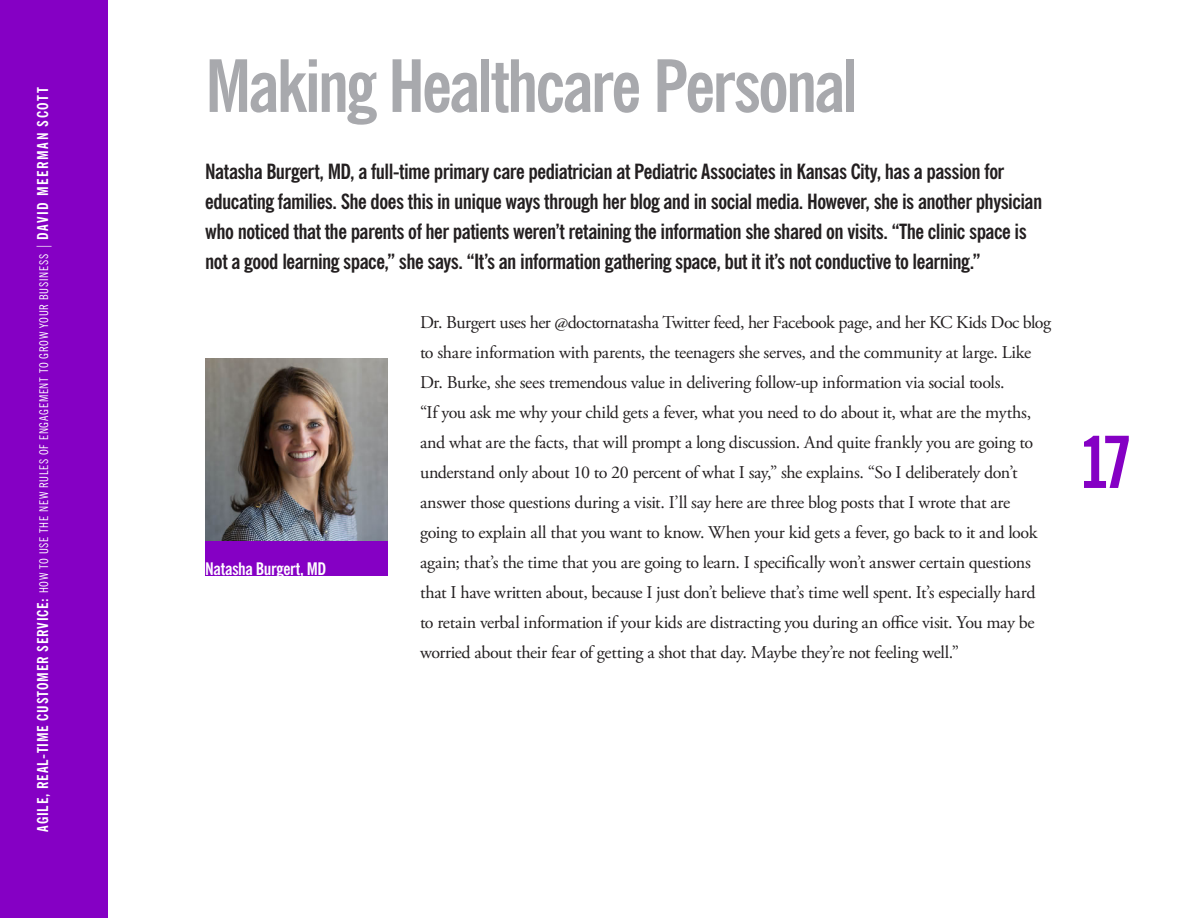
<style>
.page{position:relative;width:1188px;height:918px;background:#fff}
.page>*{position:absolute;margin:0;border:0;box-sizing:border-box;transform-origin:0 0}
.t1{font:700 condensed 72px "News Gothic BT";letter-spacing:-.04em;color:#a8a9ad}
.t2{font:700 condensed 72px "News Gothic BT";color:#8500c4}
.t3{font:700 condensed 21px/30px "News Gothic BT";letter-spacing:-.025em;color:#231f20}
.t4{font:18px/30px "Adobe Garamond Pro";letter-spacing:-.02em;color:#231f20}
.t5{font:700 condensed 17.4px "News Gothic BT";letter-spacing:-.025em;color:#fff}
.t6{font:condensed 12px "News Gothic BT";letter-spacing:.065em;color:#fff}
.s1{font-weight:700;font-size:15px}
.s2{font-weight:300;font-stretch:normal;font-size:15px}
</style>
<div class="page">
<div style="left:0;top:0;width:108px;height:918px;background:#8500c4"></div>
<img style="left:205px;top:359px;width:183px;height:182px">
<div style="left:205px;top:541px;width:183px;height:35px;background:#8500c4"></div>
<p class="t6" style="left:36px;top:832px;width:746px;rotate:-90deg"><span class="s1">AGILE, REAL-TIME CUSTOMER SERVICE:</span> HOW TO USE THE NEW RULES OF ENGAGEMENT TO GROW YOUR BUSINESS <span class="s2">|</span> <span class="s1">DAVID MEERMAN SCOTT</span></p>
<h1 class="t1" style="left:205px;top:42px;width:655px">Making Healthcare Personal</h1>
<p class="t3" style="left:205px;top:156px;width:839px">Natasha Burgert, MD, a full-time primary care pediatrician at Pediatric Associates in Kansas City, has a passion for educating families. She does this in unique ways through her blog and in social media. However, she is another physician who noticed that the parents of her patients weren’t retaining the information she shared on visits. “The clinic space is not a good learning space,” she says. “It’s an information gathering space, but it it’s not conductive to learning.”</p>
<p class="t5" style="left:205px;top:558px;width:122px">Natasha Burgert, MD</p>
<p class="t4" style="left:420px;top:308px;width:633px">Dr. Burgert uses her @doctornatasha Twitter feed, her Facebook page, and her KC Kids Doc blog to share information with parents, the teenagers she serves, and the community at large. Like Dr. Burke, she sees tremendous value in delivering follow-up information via social tools.<br>“If you ask me why your child gets a fever, what you need to do about it, what are the myths, and what are the facts, that will prompt a long discussion. And quite frankly you are going to understand only about 10 to 20 percent of what I say,” she explains. “So I deliberately don’t answer those questions during a visit. I’ll say here are three blog posts that I wrote that are going to explain all that you want to know. When your kid gets a fever, go back to it and look again; that’s the time that you are going to learn. I specifically won’t answer certain questions that I have written about, because I just don’t believe that’s time well spent. It’s especially hard to retain verbal information if your kids are distracting you during an office visit. You may be worried about their fear of getting a shot that day. Maybe they’re not feeling well.”</p>
<h1 class="t2" style="left:1080px;top:418px;width:56px">17</h1>
</div>
